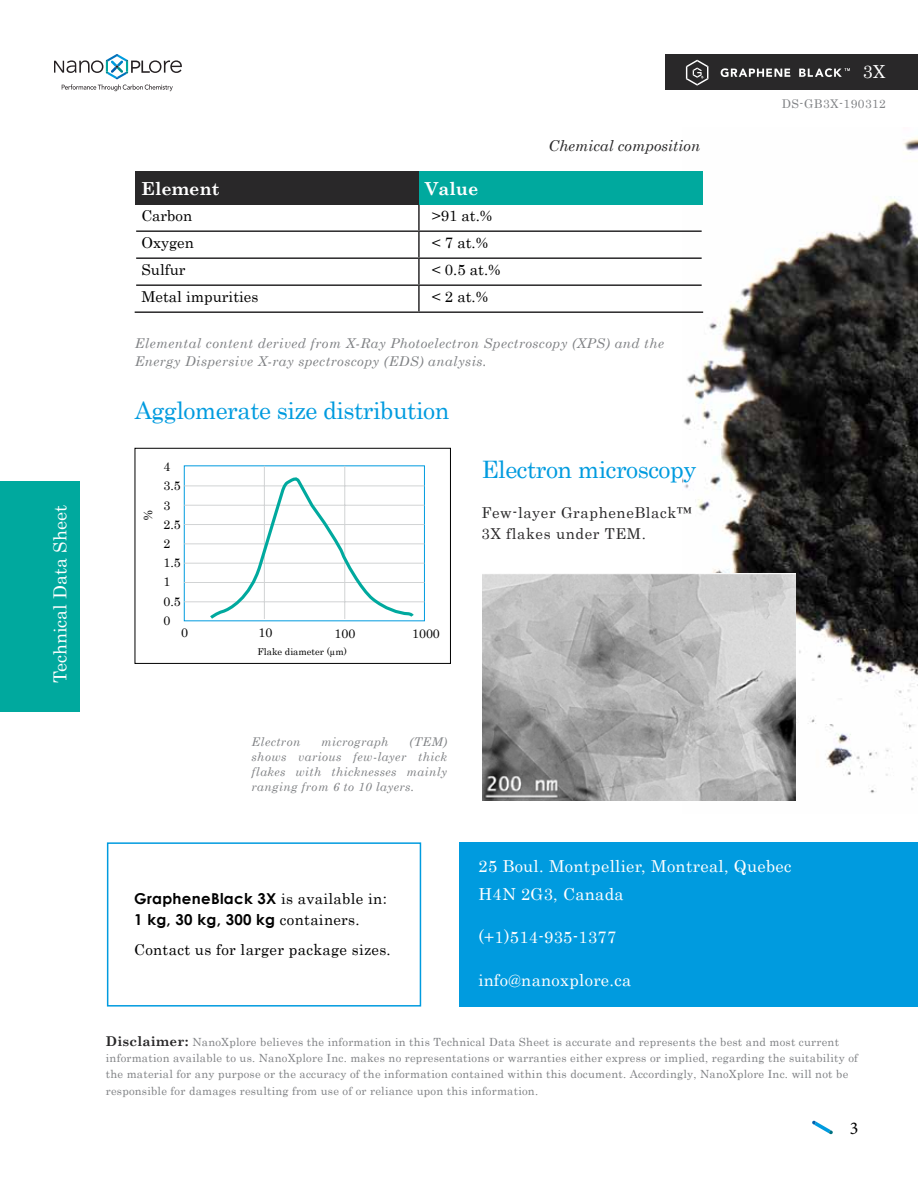
<style>
.page{position:relative;width:918px;height:1188px;background:#fff}
.page>*{position:absolute;margin:0;border:0;box-sizing:border-box;transform-origin:0 0}
.t1{font:24px "Century";letter-spacing:-.02em;color:#009bdf}
.t2{font:18px "Century";color:#fff}
.t3{font:700 18px "Century Schoolbook";color:#fff}
.t4{font:18px "Minion Pro";color:#000}
.t5{font:16.5px/27.6px "Century";letter-spacing:.02em;color:#fff}
.t6{font:15px "Century";color:#000}
.t7{font:700 15px/21px "Century Gothic";letter-spacing:.02em;color:#000}
.t8{font:15px/21px "Century";letter-spacing:.04em;color:#292829}
.t9{font:15px "Century";letter-spacing:.02em;color:#000}
.t10{font:italic 15px "Century Schoolbook";color:#292829}
.t11{font:italic 13.5px/18px "Century Schoolbook";letter-spacing:.03em;color:#808285}
.t12{font:12.6px "Century";color:#000}
.t13{font:12.45px "Century";color:#000}
.t14{font:italic 12px/15px "Century Schoolbook";letter-spacing:.03em;color:#808285;text-align:justify}
.t15{font:12px "Century";letter-spacing:.04em;color:#808285}
.t16{font:11.25px/16.2px "Century Schoolbook";letter-spacing:.02em;color:#808285}
.t17{font:9.45px "Century";color:#000}
.s1{font-family:"Century";font-weight:400}
.s2{font-weight:700;font-size:13.5px;color:#292829}
</style>
<div class="page">
<svg style="left:54px;top:54px;width:128px;height:37px"></svg>
<img style="left:683px;top:137px;width:235px;height:664px">
<div style="left:135px;top:172px;width:284px;height:33px;background:#292829"></div>
<div style="left:419px;top:172px;width:283px;height:33px;background:#00a99e"></div>
<hr style="left:418px;top:205px;width:2px;height:25px;background:#292829">
<hr style="left:136px;top:230px;width:283px;height:2px;background:#292829">
<hr style="left:419px;top:230px;width:283px;height:2px;background:#292829">
<hr style="left:418px;top:232px;width:2px;height:25px;background:#292829">
<hr style="left:136px;top:257px;width:283px;height:2px;background:#292829">
<hr style="left:419px;top:257px;width:283px;height:2px;background:#292829">
<hr style="left:418px;top:259px;width:2px;height:25px;background:#292829">
<hr style="left:136px;top:284px;width:283px;height:2px;background:#292829">
<hr style="left:419px;top:284px;width:283px;height:2px;background:#292829">
<hr style="left:418px;top:286px;width:2px;height:25px;background:#292829">
<hr style="left:135px;top:311px;width:284px;height:2px;background:#292829">
<hr style="left:419px;top:311px;width:284px;height:2px;background:#292829">
<div style="left:134px;top:448px;width:317px;height:216px;border:1px solid #000"></div>
<div style="left:184px;top:465px;width:241px;height:156px;border:1px solid #009bdf"></div>
<hr style="left:184px;top:486px;width:240px;height:1px;background:#d1d3d4">
<hr style="left:184px;top:505px;width:240px;height:1px;background:#d1d3d4">
<hr style="left:184px;top:524px;width:240px;height:1px;background:#d1d3d4">
<hr style="left:184px;top:544px;width:240px;height:1px;background:#d1d3d4">
<hr style="left:184px;top:563px;width:240px;height:1px;background:#d1d3d4">
<hr style="left:184px;top:582px;width:240px;height:1px;background:#d1d3d4">
<hr style="left:184px;top:602px;width:240px;height:1px;background:#d1d3d4">
<hr style="left:264px;top:466px;width:1px;height:153px;background:#d1d3d4">
<hr style="left:344px;top:466px;width:1px;height:153px;background:#d1d3d4">
<svg style="left:208px;top:476px;width:209px;height:145px"></svg>
<img style="left:482px;top:574px;width:313px;height:227px">
<div style="left:459px;top:842px;width:459px;height:165px;background:#009bdf"></div>
<div style="left:107px;top:842px;width:314px;height:165px;border:2px solid #009bdf"></div>
<svg style="left:812px;top:1121px;width:21px;height:13px"></svg>
<div style="left:0;top:481px;width:80px;height:230px;background:#00a99e"></div>
<hr style="left:0;top:54px;width:1px;height:36px;background:#292829">
<div style="left:666px;top:54px;width:252px;height:36px;background:#292829"></div>
<svg style="left:721px;top:68px;width:69px;height:9px"></svg>
<svg style="left:686px;top:60px;width:22px;height:26px"></svg>
<svg style="left:799px;top:68px;width:51px;height:9px"></svg>
<h2 class="t2" style="left:45px;top:683px;width:179px;rotate:-90deg">Technical Data Sheet</h2>
<h2 class="t2" style="left:863px;top:57px;width:24px">3X</h2>
<h2 class="t3" style="left:141px;top:175px;width:79px">Element</h2>
<h2 class="t3" style="left:425px;top:175px;width:55px">Value</h2>
<h3 class="t6" style="left:141px;top:203px;width:52px">Carbon</h3>
<h3 class="t6" style="left:432px;top:203px;width:62px">&gt;91 at.%</h3>
<h3 class="t6" style="left:141px;top:230px;width:54px">Oxygen</h3>
<h3 class="t6" style="left:432px;top:230px;width:58px">&lt; 7 at.%</h3>
<h3 class="t6" style="left:141px;top:257px;width:46px">Sulfur</h3>
<h3 class="t6" style="left:432px;top:257px;width:71px">&lt; 0.5 at.%</h3>
<h3 class="t6" style="left:141px;top:284px;width:118px">Metal impurities</h3>
<h3 class="t6" style="left:432px;top:284px;width:58px">&lt; 2 at.%</h3>
<h3 class="t10" style="left:549px;top:134px;width:153px">Chemical composition</h3>
<p class="t11" style="left:135px;top:333px;width:531px">Elemental content derived from X-Ray Photoelectron Spectroscopy (XPS) and the<br>Energy Dispersive X-ray spectroscopy (EDS) analysis.</p>
<h1 class="t1" style="left:135px;top:390px;width:316px">Agglomerate size distribution</h1>
<p class="t13" style="left:164px;top:456px;width:8px">4</p>
<p class="t12" style="left:159px;top:510px;width:12px;rotate:90deg">%</p>
<p class="t13" style="left:164px;top:475px;width:19px">3.5</p>
<p class="t13" style="left:164px;top:495px;width:8px">3</p>
<p class="t13" style="left:164px;top:514px;width:19px">2.5</p>
<p class="t13" style="left:164px;top:533px;width:8px">2</p>
<p class="t13" style="left:164px;top:552px;width:19px">1.5</p>
<p class="t13" style="left:164px;top:571px;width:8px">1</p>
<p class="t13" style="left:164px;top:591px;width:19px">0.5</p>
<p class="t13" style="left:164px;top:610px;width:8px">0</p>
<p class="t12" style="left:181px;top:622px;width:8px">0</p>
<p class="t12" style="left:258px;top:622px;width:15px">10</p>
<p class="t13" style="left:335px;top:623px;width:22px">100</p>
<p class="t13" style="left:412px;top:623px;width:29px">1000</p>
<p class="t17" style="left:258px;top:644px;width:91px">Flake diameter (µm)</p>
<p class="t14" style="left:252px;top:734px;width:197px;text-indent:158px">(TEM) shows various few-layer thick flakes with thicknesses mainly ranging from 6 to 10 layers.</p>
<p class="t14" style="left:252px;top:734px;width:50px">Electron</p>
<p class="t14" style="left:321px;top:734px;width:69px">micrograph</p>
<h1 class="t1" style="left:481px;top:449px;width:216px">Electron microscopy</h1>
<h3 class="t8" style="left:481px;top:501px;width:212px">Few-layer GrapheneBlack™<br>3X flakes under TEM.</h3>
<p class="t15" style="left:782px;top:94px;width:106px">DS-GB3X-190312</p>
<h3 class="t7" style="left:134px;top:888px;width:254px">GrapheneBlack 3X <span class="s1">is available in:<br></span>1 kg, 30 kg, 300 kg <span class="s1">containers.</span></h3>
<h3 class="t9" style="left:134px;top:937px;width:258px">Contact us for larger package sizes.</h3>
<h3 class="t5" style="left:478px;top:851px;width:314px">25 Boul. Montpellier, Montreal, Quebec<br>H4N 2G3, Canada</h3>
<h3 class="t5" style="left:478px;top:922px;width:139px">(+1)514-935-1377</h3>
<h3 class="t5" style="left:478px;top:965px;width:154px">info@nanoxplore.ca</h3>
<p class="t16" style="left:106px;top:1033px;width:754px"><span class="s2">Disclaimer:</span> NanoXplore believes the information in this Technical Data Sheet is accurate and represents the best and most current information available to us. NanoXplore Inc. makes no representations or warranties either express or implied, regarding the suitability of the material for any purpose or the accuracy of the information contained within this document. Accordingly, NanoXplore Inc. will not be responsible for damages resulting from use of or reliance upon this information.</p>
<h2 class="t4" style="left:850px;top:1116px;width:10px">3</h2>
</div>
